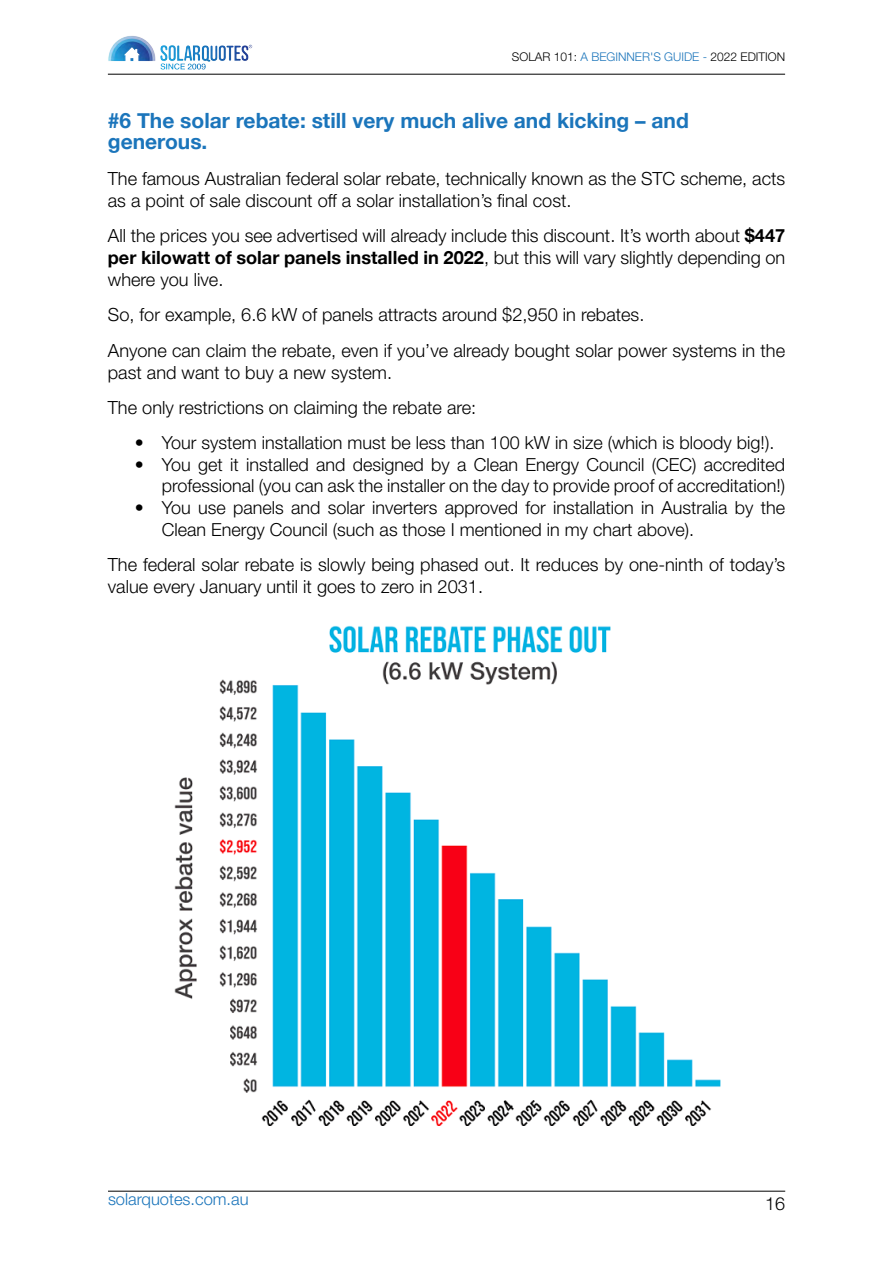
<style>
.page{position:relative;width:893px;height:1263px;background:#fff}
.page>*{position:absolute;margin:0;border:0;box-sizing:border-box;transform-origin:0 0}
.t1{font:700 21px/21px "Helvetica Neue";color:#1b75bb}
.t2{font:300 18.15px/21.8px "Helvetica Neue";color:#000}
.t3{font:300 18px/21.6px "Helvetica Neue";color:#000;text-align:right}
.t4{font:300 16.5px "Helvetica Neue";color:#1b75bb}
.t5{font:300 12px "Helvetica Neue";color:#000}
.s1{color:#1b75bb}
.s2{font-weight:700}
</style>
<div class="page">
<img style="left:108px;top:36px;width:156px;height:38px">
<hr style="left:108px;top:74px;width:677px;height:1px;background:#000">
<hr style="left:108px;top:1191px;width:677px;height:1px;background:#000">
<img style="left:174px;top:626px;width:547px;height:499px">
<p class="t5" style="left:512px;top:50px;width:275px">SOLAR 101: <span class="s1">A BEGINNER'S GUIDE -</span> 2022 EDITION</p>
<p class="t1" style="left:108px;top:110px;width:582px">#6 The solar rebate: still very much alive and kicking – and generous.</p>
<p class="t2" style="left:108px;top:167px;width:679px">The famous Australian federal solar rebate, technically known as the STC scheme, acts as a point of sale discount off a solar installation’s final cost.</p>
<p class="t2" style="left:108px;top:224px;width:679px;text-align:justify">All the prices you see advertised will already include this discount. It’s worth about <span class="s2">$447 per kilowatt of solar panels installed in 2022</span>, but this will vary slightly depending on where you live.</p>
<p class="t2" style="left:108px;top:297px;width:679px;line-height:35.4px">So, for example, 6.6 kW of panels attracts around $2,950 in rebates.<br>Anyone can claim the rebate, even if you’ve already bought solar power systems in the</p>
<p class="t2" style="left:108px;top:354px;width:370px;line-height:35.4px">past and want to buy a new system.<br>The only restrictions on claiming the rebate are:</p>
<p class="t3" style="left:135px;top:432px;width:641px">• Your system installation must be less than 100 kW in size (which is bloody big!).</p>
<p class="t3" style="left:135px;top:453px;width:652px">• You get it installed and designed by a Clean Energy Council (CEC) accredited professional (you can ask the installer on the day to provide proof of accreditation!)</p>
<p class="t3" style="left:162px;top:496px;width:625px;text-align:left;text-indent:-27px">• You use panels and solar inverters approved for installation in Australia by the<br>Clean Energy Council (such as those I mentioned in my chart above).</p>
<p class="t2" style="left:108px;top:553px;width:679px">The federal solar rebate is slowly being phased out. It reduces by one-ninth of today’s value every January until it goes to zero in 2031.</p>
<p class="t4" style="left:108px;top:1189px;width:142px">solarquotes.com.au</p>
<p class="t3" style="left:765px;top:1192px;width:22px">16</p>
</div>
